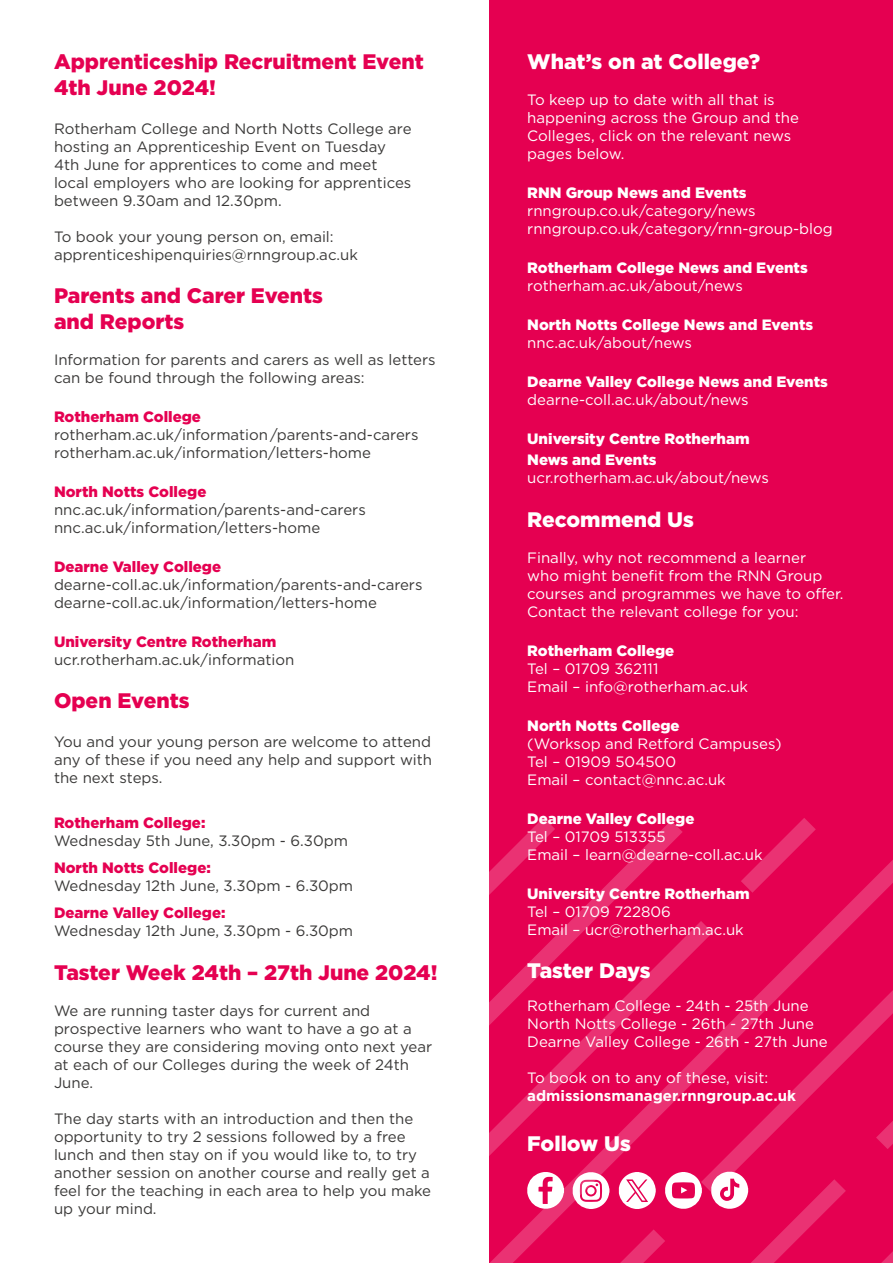
<style>
.page{position:relative;width:893px;height:1263px;background:#fff}
.page>*{position:absolute;margin:0;border:0;box-sizing:border-box;transform-origin:0 0}
.t1{font:900 21px/25.2px "Gotham";color:#e50051}
.t2{font:900 21px "Gotham";color:#fff}
.t3{font:15px/18px "Gotham";color:#3a3938}
.t4{font:15px/18px "Gotham";color:#fff}
.t5{font:900 15px/21px "Gotham";color:#fff}
.t6{font:900 15px "Gotham";color:#e50051}
.t7{font:700 15px "Gotham";color:#fff}
</style>
<div class="page">
<div style="left:489px;top:0;width:404px;height:1263px;background:#e50051"></div>
<svg style="left:490px;top:860px;width:403px;height:403px"></svg>
<svg style="left:741px;top:818px;width:75px;height:75px"></svg>
<svg style="left:489px;top:921px;width:224px;height:273px"></svg>
<svg style="left:489px;top:820px;width:194px;height:216px"></svg>
<svg style="left:489px;top:817px;width:66px;height:134px"></svg>
<svg style="left:701px;top:948px;width:192px;height:224px"></svg>
<svg style="left:876px;top:1080px;width:17px;height:69px"></svg>
<svg style="left:527px;top:1172px;width:366px;height:91px"></svg>
<p class="t1" style="left:54px;top:49px;width:371px">Apprenticeship Recruitment Event<br>4th June 2024!</p>
<p class="t3" style="left:54px;top:120px;width:359px">Rotherham College and North Notts College are hosting an Apprenticeship Event on Tuesday 4th June for apprentices to come and meet local employers who are looking for apprentices between 9.30am and 12.30pm.</p>
<p class="t3" style="left:54px;top:228px;width:305px">To book your young person on, email: apprenticeshipenquiries@rnngroup.ac.uk</p>
<p class="t1" style="left:54px;top:283px;width:271px">Parents and Carer Events and Reports</p>
<p class="t3" style="left:54px;top:350px;width:383px">Information for parents and carers as well as letters can be found through the following areas:</p>
<p class="t6" style="left:54px;top:408px;width:149px">Rotherham College</p>
<p class="t3" style="left:54px;top:425px;width:366px">rotherham.ac.uk/information/parents-and-carers rotherham.ac.uk/information/letters-home</p>
<p class="t6" style="left:54px;top:483px;width:154px">North Notts College</p>
<p class="t3" style="left:54px;top:500px;width:313px">nnc.ac.uk/information/parents-and-carers nnc.ac.uk/information/letters-home</p>
<p class="t6" style="left:54px;top:558px;width:169px">Dearne Valley College</p>
<p class="t3" style="left:54px;top:575px;width:370px">dearne-coll.ac.uk/information/parents-and-carers dearne-coll.ac.uk/information/letters-home</p>
<p class="t6" style="left:54px;top:633px;width:224px">University Centre Rotherham</p>
<p class="t3" style="left:54px;top:650px;width:242px">ucr.rotherham.ac.uk/information</p>
<p class="t1" style="left:54px;top:687px;width:137px">Open Events</p>
<p class="t3" style="left:54px;top:733px;width:380px;text-align:justify">You and your young person are welcome to attend any of these if you need any help and support with the next steps.</p>
<p class="t6" style="left:54px;top:814px;width:153px">Rotherham College:</p>
<p class="t3" style="left:54px;top:832px;width:295px">Wednesday 5th June, 3.30pm - 6.30pm</p>
<p class="t6" style="left:54px;top:859px;width:158px">North Notts College:</p>
<p class="t3" style="left:54px;top:877px;width:301px">Wednesday 12th June, 3.30pm - 6.30pm</p>
<p class="t6" style="left:54px;top:904px;width:173px">Dearne Valley College:</p>
<p class="t3" style="left:54px;top:922px;width:301px">Wednesday 12th June, 3.30pm - 6.30pm</p>
<p class="t1" style="left:54px;top:959px;width:385px">Taster Week 24th – 27th June 2024!</p>
<p class="t3" style="left:54px;top:1001px;width:380px">We are running taster days for current and prospective learners who want to have a go at a course they are considering moving onto next year at each of our Colleges during the week of 24th June.</p>
<p class="t3" style="left:54px;top:1109px;width:379px">The day starts with an introduction and then the opportunity to try 2 sessions followed by a free lunch and then stay on if you would like to, to try another session on another course and really get a feel for the teaching in each area to help you make up your mind.</p>
<p class="t2" style="left:527px;top:50px;width:234px">What’s on at College?</p>
<p class="t4" style="left:527px;top:91px;width:273px">To keep up to date with all that is happening across the Group and the<br>Colleges, click on the relevant news pages below.</p>
<p class="t5" style="left:527px;top:182px;width:221px">RNN Group News and Events</p>
<p class="t4" style="left:527px;top:202px;width:307px">rnngroup.co.uk/category/news rnngroup.co.uk/category/rnn-group-blog</p>
<p class="t5" style="left:527px;top:257px;width:282px">Rotherham College News and Events</p>
<p class="t4" style="left:527px;top:277px;width:217px">rotherham.ac.uk/about/news</p>
<p class="t5" style="left:527px;top:314px;width:287px">North Notts College News and Events</p>
<p class="t4" style="left:527px;top:334px;width:166px">nnc.ac.uk/about/news</p>
<p class="t5" style="left:527px;top:371px;width:302px">Dearne Valley College News and Events</p>
<p class="t4" style="left:527px;top:391px;width:223px">dearne-coll.ac.uk/about/news</p>
<p class="t5" style="left:527px;top:428px;width:224px">University Centre Rotherham<br>News and Events</p>
<p class="t4" style="left:527px;top:469px;width:243px">ucr.rotherham.ac.uk/about/news</p>
<p class="t2" style="left:527px;top:507px;width:168px">Recommend Us</p>
<p class="t4" style="left:527px;top:548px;width:318px">Finally, why not recommend a learner<br>who might beneft from the RNN Group courses and programmes we have to ofer.<br>Contact the relevant college for you:</p>
<p class="t5" style="left:527px;top:639px;width:149px">Rotherham College</p>
<p class="t4" style="left:527px;top:659px;width:222px">Tel – 01709 362111<br>Email – info@rotherham.ac.uk</p>
<p class="t5" style="left:527px;top:714px;width:154px">North Notts College</p>
<p class="t4" style="left:527px;top:734px;width:256px">(Worksop and Retford Campuses)<br>Tel – 01909 504500<br>Email – contact@nnc.ac.uk</p>
<p class="t5" style="left:527px;top:807px;width:169px">Dearne Valley College</p>
<p class="t4" style="left:527px;top:827px;width:237px">Tel – 01709 513355<br>Email – learn@dearne-coll.ac.uk</p>
<p class="t5" style="left:527px;top:882px;width:224px">University Centre Rotherham</p>
<p class="t4" style="left:527px;top:902px;width:218px">Tel – 01709 722806<br>Email – ucr@rotherham.ac.uk</p>
<p class="t2" style="left:527px;top:958px;width:125px">Taster Days</p>
<p class="t4" style="left:527px;top:996px;width:302px">Rotherham College - 24th - 25th June<br>North Notts College - 26th - 27th June<br>Dearne Valley College - 26th - 27th June</p>
<p class="t4" style="left:527px;top:1068px;width:243px">To book on to any of these, visit:</p>
<h5 class="t7" style="left:527px;top:1085px;width:270px">admissionsmanager.rnngroup.ac.uk</h5>
<p class="t2" style="left:527px;top:1132px;width:105px">Follow Us</p>
</div>
